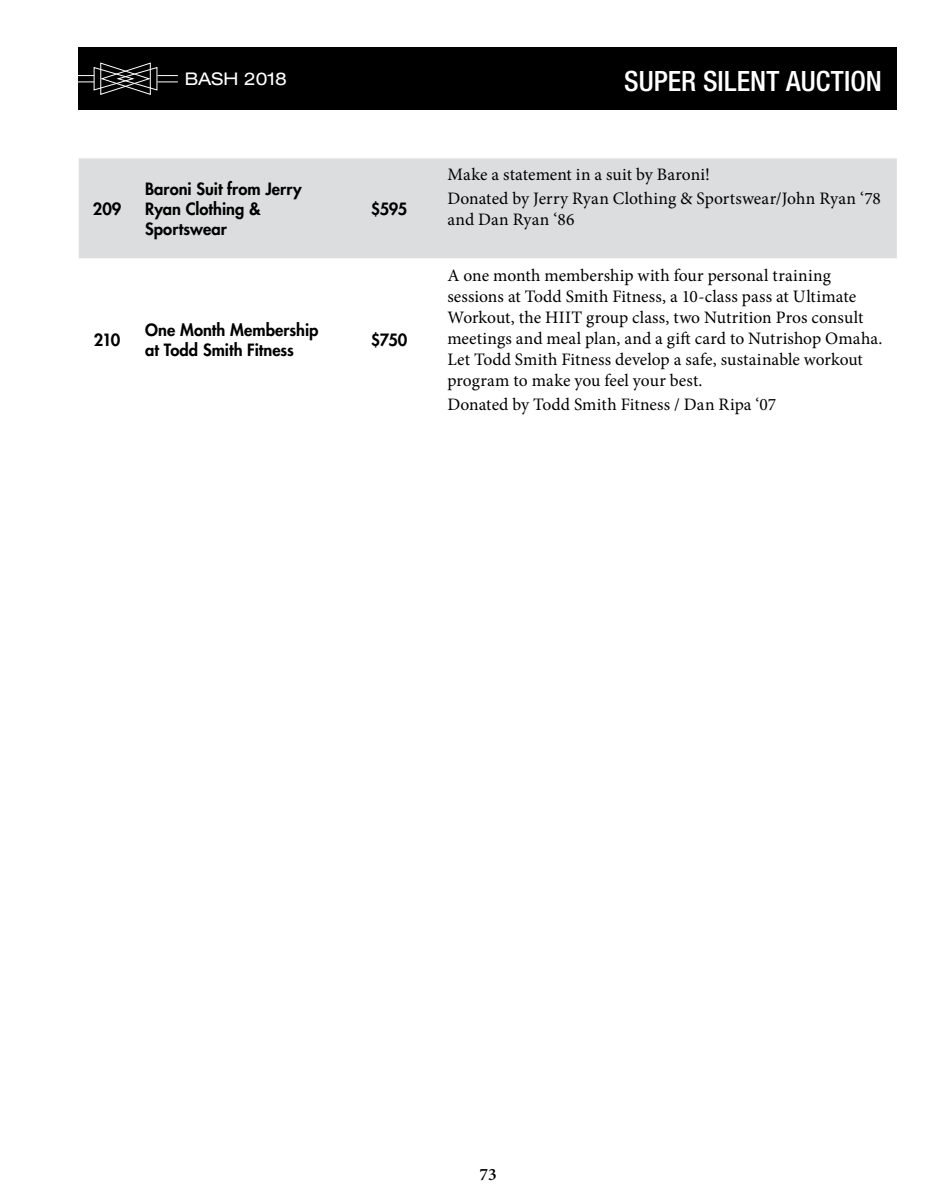
<style>
.page{position:relative;width:945px;height:1197px;background:#fff}
.page>*{position:absolute;margin:0;border:0;box-sizing:border-box;transform-origin:0 0}
.t1{font:500 condensed 28px "Helvetica Neue LT Std";color:#fff}
.t2{font:17.5px/21px "Minion Pro";letter-spacing:.005em;color:#000}
.t3{font:expanded 17.5px "Helvetica Neue LT Std";color:#fff}
.t4{font:600 17.5px "Minion Pro";color:#000}
.t5{font:800 16.45px/19.8px "Futura Std";color:#000}
</style>
<div class="page">
<div style="left:78px;top:47px;width:819px;height:63px;background:#000"></div>
<svg style="left:78px;top:62px;width:100px;height:33px"></svg>
<div style="left:79px;top:159px;width:818px;height:99px;background:#dcddde"></div>
<p class="t3" style="left:185px;top:69px;width:104px">BASH 2018</p>
<p class="t5" style="left:93px;top:199px;width:30px">209</p>
<p class="t5" style="left:145px;top:179px;width:158px">Baroni Suit from Jerry<br>Ryan Clothing &amp;<br>Sportswear</p>
<p class="t5" style="left:371px;top:199px;width:38px">$595</p>
<p class="t5" style="left:94px;top:330px;width:28px">210</p>
<p class="t5" style="left:145px;top:320px;width:175px">One Month Membership at Todd Smith Fitness</p>
<p class="t5" style="left:371px;top:330px;width:38px">$750</p>
<h1 class="t1" style="left:624px;top:64px;width:259px">SUPER SILENT AUCTION</h1>
<p class="t2" style="left:447px;top:163px;width:435px;line-height:24.2px">Make a statement in a suit by Baroni!<br>Donated by Jerry Ryan Clothing &amp; Sportswear/John Ryan ‘78</p>
<p class="t2" style="left:447px;top:209px;width:129px">and Dan Ryan ‘86</p>
<p class="t2" style="left:447px;top:265px;width:437px">A one month membership with four personal training sessions at Todd Smith Fitness, a 10-class pass at Ultimate Workout, the HIIT group class, two Nutrition Pros consult meetings and meal plan, and a gift card to Nutrishop Omaha.<br>Let Todd Smith Fitness develop a safe, sustainable workout program to make you feel your best.</p>
<p class="t2" style="left:447px;top:394px;width:330px">Donated by Todd Smith Fitness / Dan Ripa ‘07</p>
<p class="t4" style="left:480px;top:1162px;width:19px">73</p>
</div>
